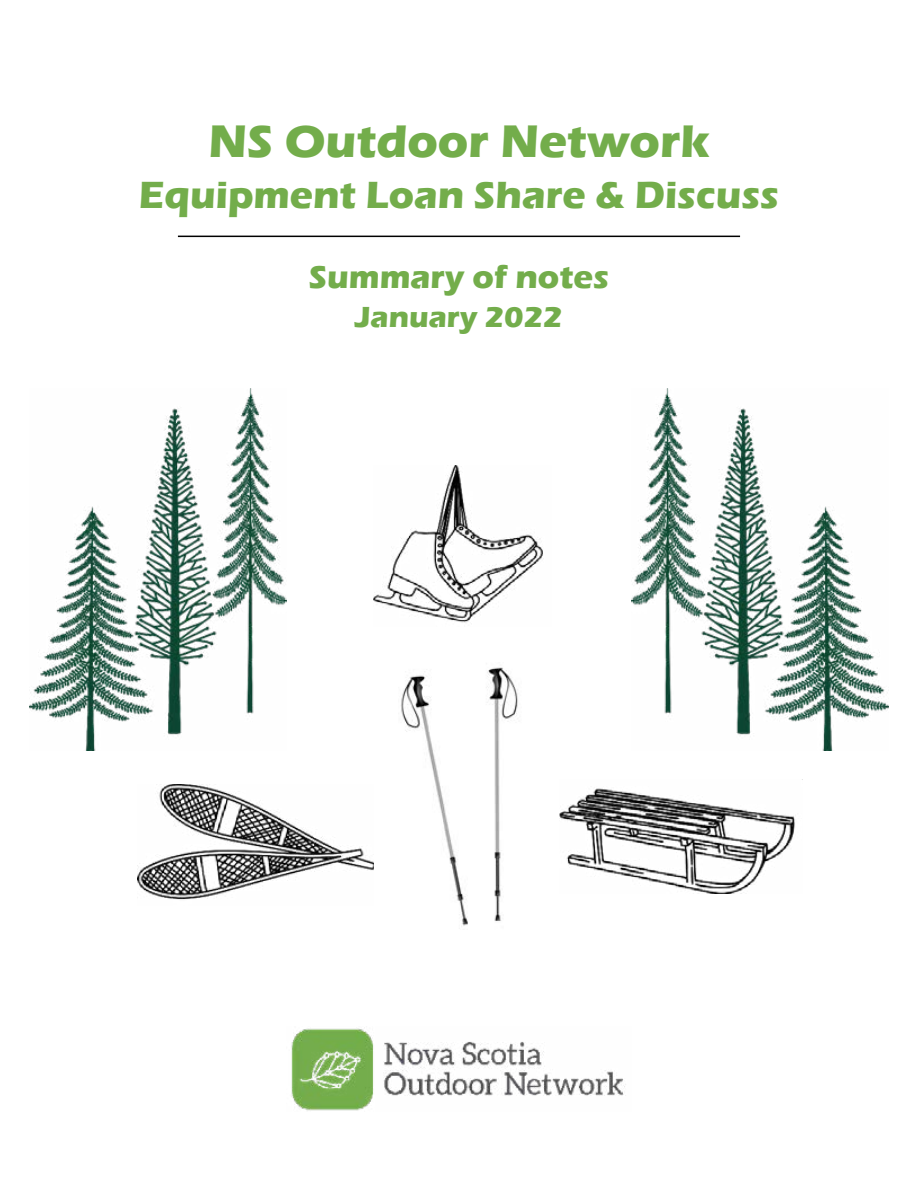
<style>
.page{position:relative;width:918px;height:1188px;background:#fff}
.page>*{position:absolute;margin:0;border:0;box-sizing:border-box;transform-origin:0 0}
.t1{font:700 46.95px "Eras ITC";color:#73ad4b}
.t2{font:700 39px "Eras ITC";color:#73ad4b}
.t3{font:700 33.15px "Eras ITC";color:#73ad4b}
.t4{font:700 29.85px "Eras ITC";color:#73ad4b}
</style>
<div class="page">
<hr style="left:178px;top:236px;width:562px;height:1px;background:#000">
<img style="left:291px;top:1028px;width:335px;height:83px">
<img style="left:29px;top:389px;width:258px;height:362px">
<img style="left:631px;top:389px;width:258px;height:362px">
<img style="left:373px;top:465px;width:171px;height:158px">
<img style="left:559px;top:788px;width:236px;height:105px">
<img style="left:137px;top:784px;width:236px;height:116px">
<img style="left:401px;top:667px;width:117px;height:259px">
<p class="t1" style="left:208px;top:115px;width:503px">NS Outdoor Network</p>
<p class="t2" style="left:139px;top:172px;width:642px">Equipment Loan Share &amp; Discuss</p>
<p class="t3" style="left:309px;top:258px;width:302px">Summary of notes</p>
<p class="t4" style="left:355px;top:300px;width:209px">January 2022</p>
</div>
